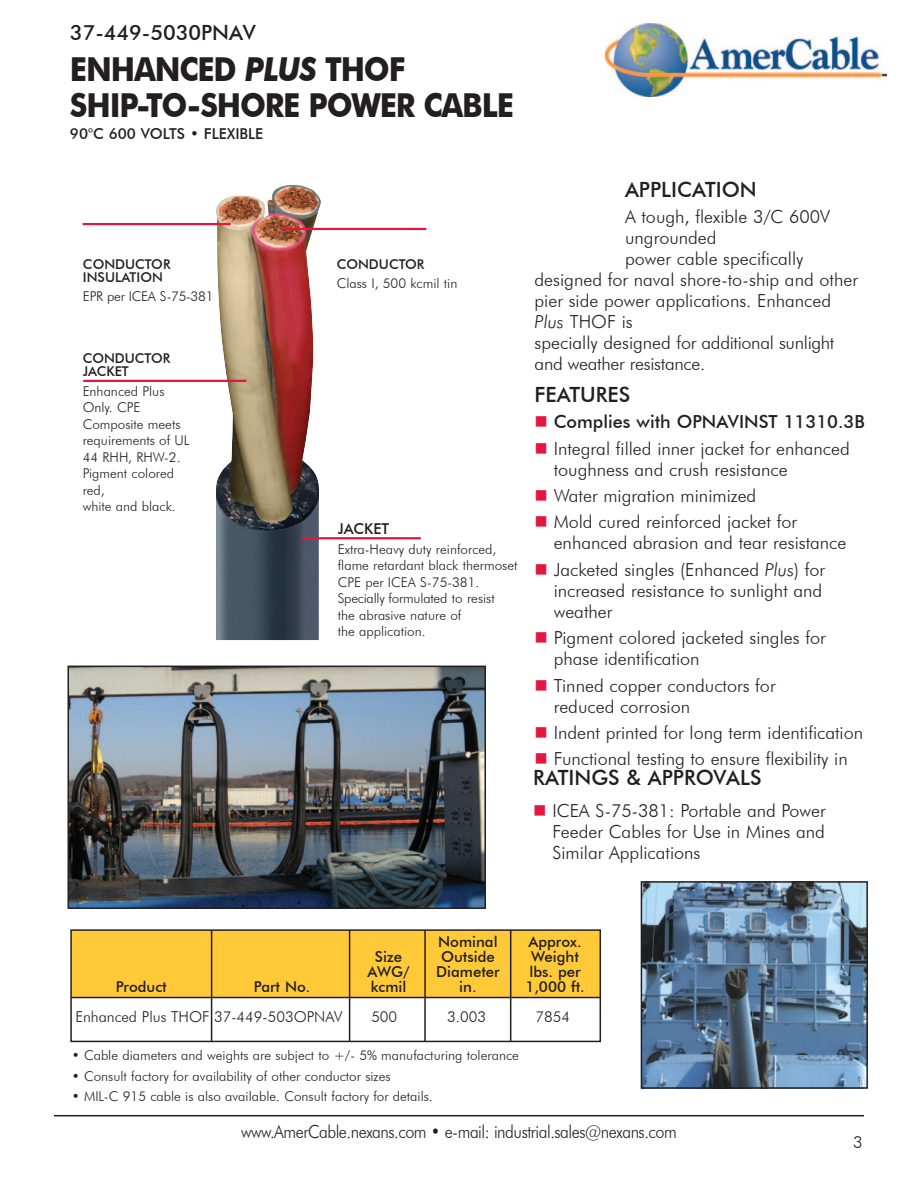
<style>
.page{position:relative;width:918px;height:1188px;background:#fff}
.page>*{position:absolute;margin:0;border:0;box-sizing:border-box;transform-origin:0 0}
.t1{font:700 33px/36px "Futura BT";letter-spacing:-.04em;color:#231f20;scale:.92 1}
.t2{font:500 21px "Futura BT";color:#231f20}
.t3{font:300 18px/21px "Futura BT";color:#231f20}
.t4{font:300 18px "Futura BT";letter-spacing:-.03em;color:#231f20;scale:.9 1}
.t5{font:500 18px "Futura BT";color:#231f20}
.t6{font:300 16.5px "Futura BT";color:#231f20}
.t7{font:500 15px "Futura BT";color:#231f20}
.t8{font:300 15px "Futura BT";color:#231f20}
.t9{font:300 13.5px/16.5px "Futura BT";color:#231f20}
.t10{font:500 13.5px/13.5px "Futura BT";color:#231f20}
.s1{font-style:italic}
.s2{color:#e4183e}
</style>
<div class="page">
<hr style="left:54px;top:1115px;width:810px;height:1px;background:#231f20">
<div style="left:72px;top:930px;width:528px;height:67px;background:#ffc938"></div>
<hr style="left:71px;top:997px;width:530px;height:1px;background:#231f20">
<div style="left:70px;top:929px;width:531px;height:113px;border:2px solid #231f20"></div>
<hr style="left:211px;top:930px;width:1px;height:112px;background:#231f20">
<hr style="left:349px;top:930px;width:1px;height:111px;background:#231f20">
<hr style="left:424px;top:930px;width:2px;height:111px;background:#231f20">
<hr style="left:510px;top:930px;width:1px;height:111px;background:#231f20">
<img style="left:71px;top:669px;width:412px;height:237px">
<div style="left:68px;top:666px;width:418px;height:243px;border:2px solid #231f20"></div>
<img style="left:644px;top:884px;width:221px;height:202px">
<div style="left:641px;top:881px;width:227px;height:208px;border:2px solid #231f20"></div>
<img style="left:216px;top:185px;width:105px;height:455px">
<hr style="left:281px;top:228px;width:145px;height:2px;background:#e4183e">
<hr style="left:301px;top:537px;width:120px;height:2px;background:#e4183e">
<hr style="left:83px;top:380px;width:163px;height:2px;background:#e4183e">
<hr style="left:83px;top:223px;width:148px;height:2px;background:#e4183e">
<img style="left:605px;top:23px;width:281px;height:73px">
<p class="t2" style="left:70px;top:19px;width:187px">37-449-5030PNAV</p>
<p class="t1" style="left:70px;top:51px;width:484px">ENHANCED <span class="s1">PLUS</span> THOF<br>SHIP-TO-SHORE POWER CABLE</p>
<p class="t7" style="left:70px;top:125px;width:195px">90°C 600 VOLTS • FLEXIBLE</p>
<p class="t10" style="left:83px;top:257px;width:89px">CONDUCTOR<br>INSULATION</p>
<p class="t9" style="left:83px;top:288px;width:132px">EPR per ICEA S-75-381</p>
<p class="t10" style="left:83px;top:351px;width:89px">CONDUCTOR<br>JACKET</p>
<p class="t9" style="left:83px;top:382px;width:108px">Enhanced Plus<br>Only. CPE<br>Composite meets requirements of UL<br>44 RHH, RHW-2.<br>Pigment colored red,<br>white and black.</p>
<p class="t10" style="left:337px;top:257px;width:89px">CONDUCTOR</p>
<p class="t9" style="left:337px;top:275px;width:122px">Class I, 500 kcmil tin</p>
<p class="t7" style="left:338px;top:519px;width:53px">JACKET</p>
<p class="t9" style="left:338px;top:540px;width:181px">Extra-Heavy duty reinforced, flame retardant black thermoset<br>CPE per ICEA S-75-381.<br>Specially formulated to resist<br>the abrasive nature of<br>the application.</p>
<p class="t2" style="left:625px;top:176px;width:133px">APPLICATION</p>
<p class="t3" style="left:625px;top:206px;width:207px">A tough, flexible 3/C 600V</p>
<p class="t3" style="left:625px;top:227px;width:93px">ungrounded</p>
<p class="t3" style="left:625px;top:248px;width:180px">power cable specifically</p>
<p class="t3" style="left:535px;top:269px;width:325px">designed for naval shore-to-ship and other</p>
<p class="t3" style="left:535px;top:290px;width:298px">pier side power applications. Enhanced</p>
<p class="t3" style="left:535px;top:311px;width:100px"><span class="s1">Plus</span> THOF is</p>
<p class="t3" style="left:535px;top:332px;width:301px">specially designed for additional sunlight</p>
<p class="t3" style="left:535px;top:353px;width:172px">and weather resistance.</p>
<p class="t2" style="left:535px;top:382px;width:97px">FEATURES</p>
<p class="t5" style="left:535px;top:411px;width:332px"><span class="s2">■</span> Complies with OPNAVINST 11310.3B</p>
<p class="t3" style="left:554px;top:438px;width:298px;text-indent:-19px"><span class="s2">■</span> Integral filled inner jacket for enhanced toughness and crush resistance</p>
<p class="t3" style="left:535px;top:485px;width:223px"><span class="s2">■</span> Water migration minimized</p>
<p class="t3" style="left:554px;top:511px;width:294px;text-indent:-19px"><span class="s2">■</span> Mold cured reinforced jacket for enhanced abrasion and tear resistance</p>
<p class="t3" style="left:554px;top:559px;width:273px;text-indent:-19px"><span class="s2">■</span> Jacketed singles (Enhanced <span class="s1">Plus</span>) for increased resistance to sunlight and weather</p>
<p class="t3" style="left:554px;top:627px;width:274px;text-indent:-19px"><span class="s2">■</span> Pigment colored jacketed singles for phase identification</p>
<p class="t3" style="left:554px;top:675px;width:224px;text-indent:-19px"><span class="s2">■</span> Tinned copper conductors for reduced corrosion</p>
<p class="t3" style="left:535px;top:722px;width:330px"><span class="s2">■</span> Indent printed for long term identification</p>
<p class="t3" style="left:535px;top:748px;width:315px"><span class="s2">■</span> Functional testing to ensure flexibility in</p>
<p class="t2" style="left:533px;top:765px;width:230px">RATINGS &amp; APPROVALS</p>
<p class="t3" style="left:552px;top:800px;width:275px;text-align:justify;text-indent:-19px"><span class="s2">■</span> ICEA S-75-381: Portable and Power Feeder Cables for Use in Mines and Similar Applications</p>
<p class="t7" style="left:438px;top:932px;width:61px">Nominal</p>
<p class="t7" style="left:441px;top:947px;width:55px">Outside</p>
<p class="t7" style="left:436px;top:962px;width:65px">Diameter</p>
<p class="t7" style="left:459px;top:977px;width:19px">in.</p>
<p class="t7" style="left:529px;top:932px;width:55px">Approx.</p>
<p class="t7" style="left:531px;top:947px;width:49px">Weight</p>
<p class="t7" style="left:529px;top:962px;width:53px">lbs. per</p>
<p class="t7" style="left:375px;top:947px;width:29px">Size</p>
<p class="t7" style="left:367px;top:962px;width:44px">AWG/</p>
<p class="t7" style="left:371px;top:977px;width:37px">kcmil</p>
<p class="t7" style="left:116px;top:977px;width:52px">Product</p>
<p class="t7" style="left:254px;top:978px;width:58px">Part No.</p>
<p class="t7" style="left:525px;top:977px;width:61px">1,000 ft.</p>
<p class="t8" style="left:75px;top:1008px;width:268px">Enhanced Plus THOF 37-449-503OPNAV</p>
<p class="t8" style="left:371px;top:1008px;width:27px">500</p>
<p class="t8" style="left:447px;top:1008px;width:40px">3.003</p>
<p class="t8" style="left:536px;top:1008px;width:36px">7854</p>
<p class="t9" style="left:72px;top:1047px;width:449px">• Cable diameters and weights are subject to +/- 5% manufacturing tolerance</p>
<p class="t9" style="left:72px;top:1067px;width:320px">• Consult factory for availability of other conductor sizes</p>
<p class="t9" style="left:72px;top:1088px;width:363px">• MIL-C 915 cable is also available. Consult factory for details.</p>
<p class="t4" style="left:241px;top:1121px;width:486px">www.AmerCable.nexans.com • e-mail: industrial.sales@nexans.com</p>
<p class="t6" style="left:853px;top:1132px;width:11px">3</p>
</div>
